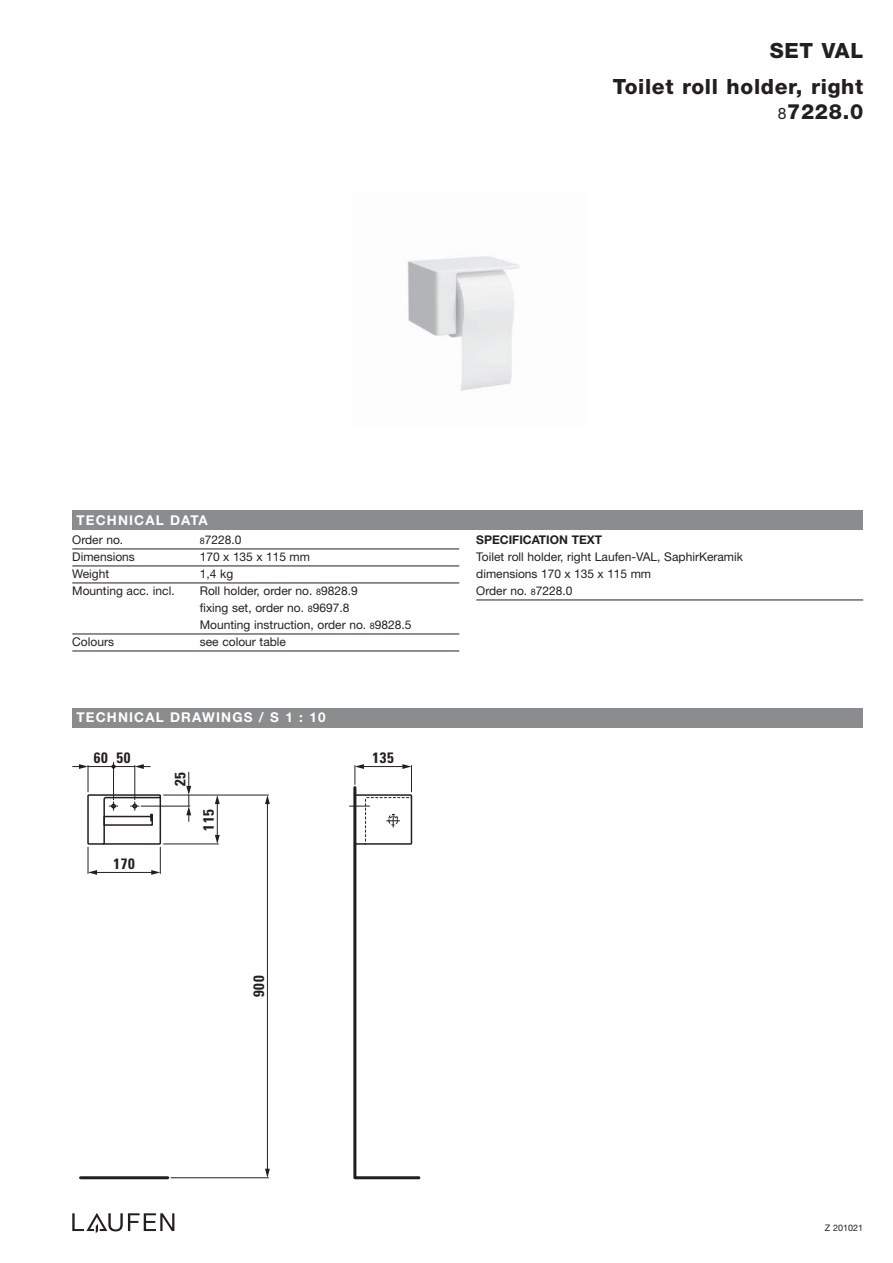
<style>
.page{position:relative;width:893px;height:1263px;background:#fff}
.page>*{position:absolute;margin:0;border:0;box-sizing:border-box;transform-origin:0 0}
.t1{font:800 21px/25.5px "Helvetica Neue";letter-spacing:.03em;color:#231f20;text-align:right}
.t2{font:700 condensed 15px "Univers";letter-spacing:.05em;color:#231f20}
.t3{font:700 13.5px "Helvetica Neue";letter-spacing:.085em;color:#fff}
.t4{font:12px/17px "Helvetica Neue";color:#231f20}
.t5{font:700 12px "Helvetica Neue";color:#231f20}
.t6{font:9px "Helvetica Neue";color:#231f20}
.s1{font-weight:400;font-size:15.75px}
.s2{font-size:9px}
</style>
<div class="page">
<img style="left:407px;top:256px;width:113px;height:135px">
<hr style="left:81px;top:1176px;width:87px;height:3px;background:#231f20">
<hr style="left:164px;top:844px;width:54px;height:1px;background:#231f20">
<hr style="left:164px;top:795px;width:104px;height:1px;background:#231f20">
<svg style="left:215px;top:835px;width:5px;height:9px"></svg>
<svg style="left:215px;top:795px;width:5px;height:9px"></svg>
<hr style="left:217px;top:803px;width:1px;height:32px;background:#231f20">
<hr style="left:171px;top:1177px;width:97px;height:1px;background:#231f20">
<svg style="left:265px;top:1169px;width:5px;height:9px"></svg>
<svg style="left:265px;top:795px;width:5px;height:9px"></svg>
<hr style="left:267px;top:803px;width:1px;height:366px;background:#231f20">
<svg style="left:186px;top:772px;width:5px;height:49px"></svg>
<hr style="left:141px;top:806px;width:49px;height:1px;background:#231f20">
<hr style="left:113px;top:762px;width:1px;height:38px;background:#231f20">
<svg style="left:349px;top:764px;width:72px;height:416px"></svg>
<svg style="left:73px;top:764px;width:89px;height:111px"></svg>
<svg style="left:72px;top:1213px;width:102px;height:20px"></svg>
<hr style="left:72px;top:549px;width:387px;height:1px;background:#231f20">
<hr style="left:72px;top:566px;width:387px;height:1px;background:#231f20">
<hr style="left:72px;top:583px;width:387px;height:1px;background:#231f20">
<hr style="left:72px;top:634px;width:387px;height:1px;background:#231f20">
<hr style="left:72px;top:651px;width:387px;height:1px;background:#231f20">
<hr style="left:476px;top:600px;width:387px;height:1px;background:#231f20">
<div style="left:72px;top:708px;width:791px;height:19px;background:#8a8c8e"></div>
<div style="left:72px;top:510px;width:791px;height:19px;background:#8a8c8e"></div>
<h1 class="t1" style="left:770px;top:39px;width:95px">SET VAL</h1>
<h1 class="t1" style="left:613px;top:75px;width:252px">Toilet roll holder, right<br><span class="s1">8</span>7228.0</h1>
<p class="t3" style="left:77px;top:515px;width:133px">TECHNICAL DATA</p>
<p class="t4" style="left:72px;top:533px;width:53px">Order no.</p>
<p class="t4" style="left:200px;top:533px;width:43px"><span class="s2">8</span>7228.0</p>
<p class="t4" style="left:72px;top:550px;width:64px">Dimensions</p>
<p class="t4" style="left:200px;top:550px;width:112px">170 x 135 x 115 mm</p>
<p class="t4" style="left:72px;top:567px;width:38px">Weight</p>
<p class="t4" style="left:200px;top:567px;width:35px">1,4 kg</p>
<p class="t4" style="left:72px;top:584px;width:104px">Mounting acc. incl.</p>
<p class="t4" style="left:200px;top:584px;width:213px">Roll holder, order no. <span class="s2">8</span>9828.9<br>fixing set, order no. <span class="s2">8</span>9697.8<br>Mounting instruction, order no. <span class="s2">8</span>9828.5</p>
<p class="t4" style="left:72px;top:635px;width:43px">Colours</p>
<p class="t4" style="left:200px;top:635px;width:88px">see colour table</p>
<p class="t3" style="left:77px;top:713px;width:250px">TECHNICAL DRAWINGS / S 1 : 10</p>
<p class="t2" style="left:94px;top:752px;width:38px">60 50</p>
<p class="t2" style="left:372px;top:752px;width:23px">135</p>
<p class="t2" style="left:113px;top:858px;width:23px">170</p>
<p class="t2" style="left:175px;top:786px;width:16px;rotate:-90deg">25</p>
<p class="t2" style="left:203px;top:831px;width:23px;rotate:-90deg">115</p>
<p class="t2" style="left:253px;top:997px;width:23px;rotate:-90deg">900</p>
<p class="t5" style="left:476px;top:536px;width:127px">SPECIFICATION TEXT</p>
<p class="t4" style="left:476px;top:550px;width:268px">Toilet roll holder, right Laufen-VAL, SaphirKeramik dimensions 170 x 135 x 115 mm<br>Order no. <span class="s2">8</span>7228.0</p>
<p class="t6" style="left:825px;top:1224px;width:40px">Z 201021</p>
</div>
